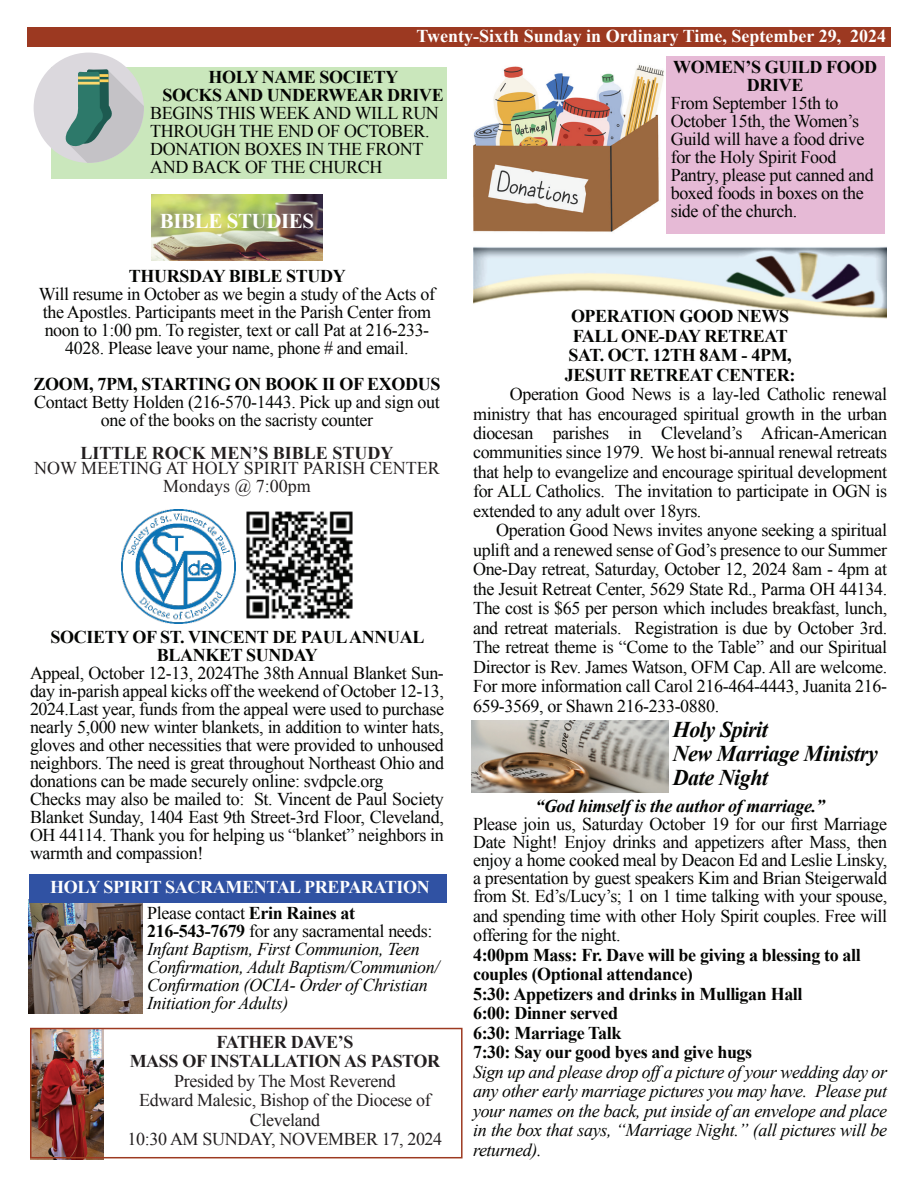
<style>
.page{position:relative;width:918px;height:1188px;background:#fff}
.page>*{position:absolute;margin:0;border:0;box-sizing:border-box;transform-origin:0 0}
.t1{font:italic 700 22.5px/24px "Times New Roman";letter-spacing:-.02em;color:#040503}
.t2{font:700 21px "Times New Roman";letter-spacing:-.02em;color:#fff}
.t3{font:18px/18px "Times New Roman";letter-spacing:-.02em;color:#040503;text-align:justify}
.t4{font:700 18px/19.5px "Times New Roman";letter-spacing:-.02em;color:#040503;text-align:center}
.t5{font:italic 18px/18px "Times New Roman";letter-spacing:-.02em;color:#040503;text-align:justify}
.t6{font:18px/19.5px "Times New Roman";letter-spacing:-.02em;color:#231f20;text-align:center}
.t7{font:700 18px "Times New Roman";color:#fff}
.t8{font:18px/18px "Times New Roman";color:#231f20;text-align:center}
.t9{font:700 18px/19.5px "Times New Roman";letter-spacing:-.02em;color:#231f20;text-align:center}
.t10{font:italic 700 18px "Times New Roman";letter-spacing:-.02em;color:#040503}
.t11{font:700 18px "Times New Roman";letter-spacing:-.02em;color:#fff}
.t12{font:700 18px "Times New Roman";color:#231f20}
.s1{font-style:normal}
.s2{font-weight:700;font-style:normal}
</style>
<div class="page">
<img style="left:235px;top:511px;width:118px;height:108px">
<img style="left:121px;top:509px;width:114px;height:114px">
<img style="left:151px;top:194px;width:171px;height:66px">
<div style="left:666px;top:56px;width:219px;height:177px;background:#e6bad6"></div>
<div style="left:51px;top:67px;width:395px;height:112px;background:#cae7bc"></div>
<div style="left:27px;top:27px;width:864px;height:19px;background:#9c3921"></div>
<img style="left:471px;top:720px;width:197px;height:73px">
<img style="left:30px;top:1031px;width:74px;height:129px">
<div style="left:30px;top:1028px;width:433px;height:130px;border:2px solid #9d3a21"></div>
<img style="left:28px;top:899px;width:114px;height:114px">
<div style="left:29px;top:875px;width:418px;height:28px;background:#3052a3"></div>
<img style="left:474px;top:246px;width:413px;height:73px">
<img style="left:473px;top:65px;width:191px;height:167px">
<svg style="left:34px;top:53px;width:110px;height:110px"></svg>
<p class="t7" style="left:417px;top:23px;width:471px">Twenty-Sixth Sunday in Ordinary Time, September 29, 2024</p>
<p class="t4" style="left:162px;top:68px;width:283px;line-height:18px">HOLY NAME SOCIETY<br>SOCKS AND UNDERWEAR DRIVE</p>
<p class="t3" style="left:150px;top:104px;width:290px;text-align:left">BEGINS THIS WEEK AND WILL RUN<br>THROUGH THE END OF OCTOBER.<br>DONATION BOXES IN THE FRONT<br>AND BACK OF THE CHURCH</p>
<p class="t2" style="left:160px;top:207px;width:156px">BIBLE STUDIES</p>
<p class="t4" style="left:129px;top:266px;width:218px">THURSDAY BIBLE STUDY</p>
<p class="t3" style="left:39px;top:285px;width:398px;text-align:center">Will resume in October as we begin a study of the Acts of the Apostles. Participants meet in the Parish Center from noon to 1:00 pm. To register, text or call Pat at 216-233- 4028. Please leave your name, phone # and email.</p>
<p class="t4" style="left:34px;top:374px;width:408px">ZOOM, 7PM, STARTING ON BOOK II OF EXODUS</p>
<p class="t3" style="left:34px;top:393px;width:407px;text-align:center">Contact Betty Holden (216-570-1443. Pick up and sign out one of the books on the sacristy counter</p>
<p class="t12" style="left:80px;top:441px;width:315px">LITTLE ROCK MEN’S BIBLE STUDY</p>
<p class="t8" style="left:34px;top:459px;width:407px">NOW MEETING AT HOLY SPIRIT PARISH CENTER<br>Mondays @ 7:00pm</p>
<p class="t4" style="left:51px;top:627px;width:375px;line-height:18px">SOCIETY OF ST. VINCENT DE PAUL ANNUAL<br>BLANKET SUNDAY</p>
<p class="t3" style="left:30px;top:663px;width:416px;text-align:left">Appeal, October 12-13, 2024The 38th Annual Blanket Sun&shy;day in-parish appeal kicks off the weekend of October 12-13, 2024.Last year, funds from the appeal were used to purchase nearly 5,000 new winter blankets, in addition to winter hats, gloves and other necessities that were provided to unhoused neighbors. The need is great throughout Northeast Ohio and donations can be made securely online: svdpcle.org<br>Checks may also be mailed to: St. Vincent de Paul Society Blanket Sunday, 1404 East 9th Street-3rd Floor, Cleveland, OH 44114. Thank you for helping us “blanket” neighbors in warmth and compassion!</p>
<p class="t11" style="left:50px;top:875px;width:381px">HOLY SPIRIT SACRAMENTAL PREPARATION</p>
<p class="t5" style="left:147px;top:903px;width:294px;text-align:left"><span class="s1">Please contact</span> <span class="s2">Erin Raines at 216-543-7679</span> <span class="s1">for any sacramental needs:<br></span>Infant Baptism, First Communion, Teen Confirmation, Adult Baptism/Communion/ Confirmation (OCIA- Order of Christian Initiation for Adults)</p>
<p class="t9" style="left:130px;top:1031px;width:312px">FATHER DAVE’S<br>MASS OF INSTALLATION AS PASTOR</p>
<p class="t6" style="left:128px;top:1071px;width:316px">Presided by The Most Reverend<br>Edward Malesic, Bishop of the Diocese of<br>Cleveland<br>10:30 AM SUNDAY, NOVEMBER 17, 2024</p>
<p class="t4" style="left:673px;top:57px;width:205px;line-height:18px">WOMEN’S GUILD FOOD<br>DRIVE</p>
<p class="t3" style="left:671px;top:93px;width:205px;text-align:left">From September 15th to<br>October 15th, the Women’s<br>Guild will have a food drive for the Holy Spirit Food<br>Pantry, please put canned and boxed foods in boxes on the side of the church.</p>
<p class="t4" style="left:565px;top:306px;width:232px">OPERATION GOOD NEWS<br>FALL ONE-DAY RETREAT<br>SAT. OCT. 12TH 8AM - 4PM,<br>JESUIT RETREAT CENTER:</p>
<p class="t3" style="left:473px;top:384px;width:416px;line-height:19.5px;text-indent:37px">Operation Good News is a lay-led Catholic renewal ministry that has encouraged spiritual growth in the urban diocesan parishes in Cleveland’s African-American communities since 1979. We host bi-annual renewal retreats that help to evangelize and encourage spiritual development for ALL Catholics. The invitation to participate in OGN is extended to any adult over 18yrs.</p>
<p class="t3" style="left:473px;top:520px;width:416px;line-height:19.5px;text-indent:23px">Operation Good News invites anyone seeking a spiritual uplift and a renewed sense of God’s presence to our Summer One-Day retreat, Saturday, October 12, 2024 8am - 4pm at the Jesuit Retreat Center, 5629 State Rd., Parma OH 44134.<br>The cost is $65 per person which includes breakfast, lunch, and retreat materials. Registration is due by October 3rd.<br>The retreat theme is “Come to the Table” and our Spiritual Director is Rev. James Watson, OFM Cap. All are welcome.<br>For more information call Carol 216-464-4443, Juanita 216- 659-3569, or Shawn 216-233-0880.</p>
<p class="t1" style="left:673px;top:717px;width:207px">Holy Spirit<br>New Marriage Ministry<br>Date Night</p>
<p class="t10" style="left:535px;top:794px;width:291px">“God himself is the author of marriage.”</p>
<p class="t3" style="left:473px;top:815px;width:416px;line-height:18.5px">Please join us, Saturday October 19 for our first Marriage Date Night! Enjoy drinks and appetizers after Mass, then enjoy a home cooked meal by Deacon Ed and Leslie Linsky, a presentation by guest speakers Kim and Brian Steigerwald from St. Ed’s/Lucy’s; 1 on 1 time talking with your spouse, and spending time with other Holy Spirit couples. Free will offering for the night.</p>
<p class="t4" style="left:473px;top:945px;width:389px;text-align:left">4:00pm Mass: Fr. Dave will be giving a blessing to all couples (Optional attendance)<br>5:30: Appetizers and drinks in Mulligan Hall<br>6:00: Dinner served<br>6:30: Marriage Talk<br>7:30: Say our good byes and give hugs</p>
<p class="t5" style="left:473px;top:1062px;width:416px;line-height:19.5px">Sign up and please drop off a picture of your wedding day or any other early marriage pictures you may have. Please put your names on the back, put inside of an envelope and place in the box that says, “Marriage Night.” (all pictures will be returned).</p>
</div>
